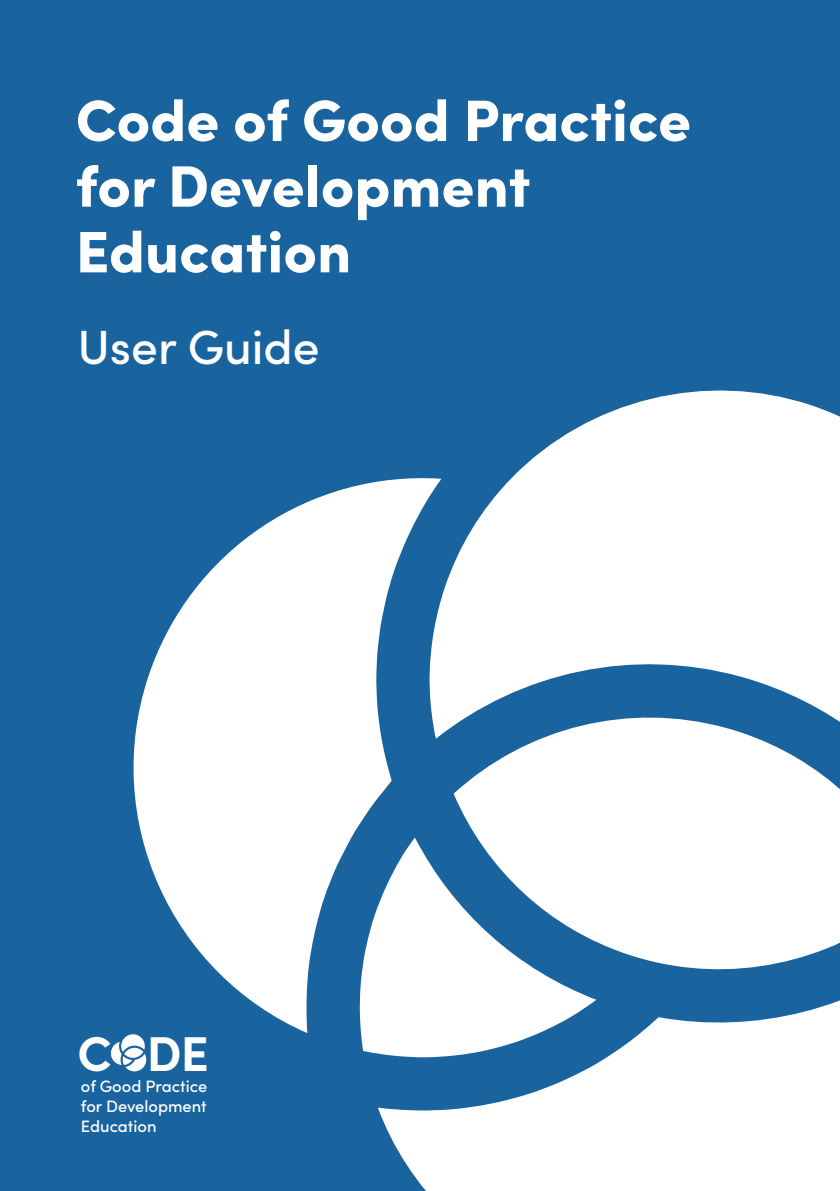
<style>
.page{position:relative;width:840px;height:1191px;background:#fff}
.page>*{position:absolute;margin:0;border:0;box-sizing:border-box;transform-origin:0 0}
.t1{font:900 58.6px/65.6px "Sofia Pro";color:#fff}
.t2{font:700 49px "Sofia Pro";color:#fff}
.t3{font:500 48px "Sofia Pro";color:#fff}
.t4{font:500 16.6px/20.2px "Sofia Pro";color:#fff;text-align:justify}
</style>
<div class="page">
<div style="left:0;top:0;width:839px;height:1191px;background:#19649f"></div>
<div style="left:596px;top:849px;width:243px;height:99px;background:#fff"></div>
<svg style="left:133px;top:478px;width:296px;height:555px;fill:#fff"></svg>
<svg style="left:429px;top:390px;width:410px;height:459px;fill:#fff"></svg>
<svg style="left:378px;top:948px;width:461px;height:243px;fill:#fff"></svg>
<svg style="left:359px;top:837px;width:237px;height:220px;fill:#fff"></svg>
<svg style="left:111px;top:1034px;width:35px;height:37px"></svg>
<p class="t1" style="left:76px;top:82px;width:616px">Code of Good Practice for Development<br>Education</p>
<p class="t3" style="left:77px;top:312px;width:243px">User Guide</p>
<p class="t2" style="left:78px;top:1015px;width:133px">C DE</p>
<p class="t4" style="left:81px;top:1075px;width:128px">of Good Practice for Development Education</p>
</div>
